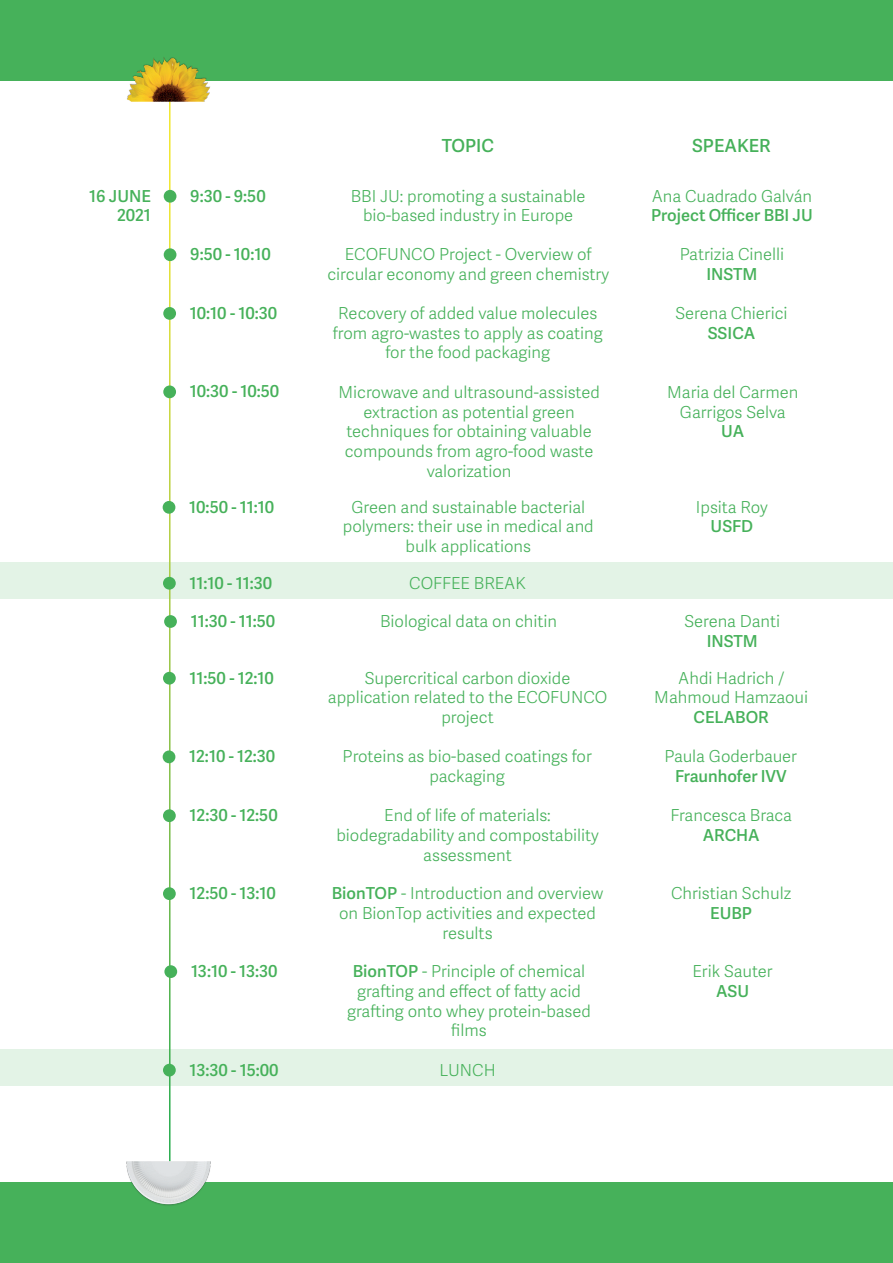
<style>
.page{position:relative;width:893px;height:1263px;background:#fff}
.page>*{position:absolute;margin:0;border:0;box-sizing:border-box;transform-origin:0 0}
.t1{font:600 18px "Adelle Sans ARA";color:#46b15a}
.t2{font:300 16.5px/19.8px "Adelle Sans ARA";color:#46b15a;text-align:center}
.t3{font:600 16.5px/19.8px "Adelle Sans ARA";color:#46b15a;text-align:right}
.s1{font-weight:600}
</style>
<div class="page">
<div style="left:0;top:0;width:893px;height:81px;background:#46b15a"></div>
<div style="left:0;top:1182px;width:893px;height:81px;background:#46b15a"></div>
<div style="left:0;top:562px;width:893px;height:37px;background:#e3f3e6"></div>
<hr style="left:169px;top:88px;width:2px;height:1093px;background:#fff">
<img style="left:127px;top:57px;width:83px;height:83px">
<img style="left:126px;top:1121px;width:85px;height:85px">
<div style="left:164px;top:190px;width:12px;height:13px;background:#46b15a;border-radius:50%"></div>
<div style="left:164px;top:248px;width:12px;height:13px;background:#46b15a;border-radius:50%"></div>
<div style="left:163px;top:307px;width:13px;height:13px;background:#46b15a;border-radius:50%"></div>
<div style="left:163px;top:385px;width:13px;height:13px;background:#46b15a;border-radius:50%"></div>
<div style="left:163px;top:501px;width:12px;height:13px;background:#46b15a;border-radius:50%"></div>
<div style="left:163px;top:577px;width:13px;height:13px;background:#46b15a;border-radius:50%"></div>
<div style="left:164px;top:615px;width:13px;height:13px;background:#46b15a;border-radius:50%"></div>
<div style="left:163px;top:672px;width:13px;height:12px;background:#46b15a;border-radius:50%"></div>
<div style="left:163px;top:750px;width:12px;height:13px;background:#46b15a;border-radius:50%"></div>
<div style="left:163px;top:809px;width:13px;height:13px;background:#46b15a;border-radius:50%"></div>
<div style="left:163px;top:887px;width:13px;height:13px;background:#46b15a;border-radius:50%"></div>
<div style="left:164px;top:965px;width:13px;height:13px;background:#46b15a;border-radius:50%"></div>
<div style="left:0;top:1049px;width:893px;height:37px;background:#e3f3e6"></div>
<div style="left:163px;top:1064px;width:13px;height:12px;background:#46b15a;border-radius:50%"></div>
<p class="t1" style="left:442px;top:134px;width:54px">TOPIC</p>
<p class="t1" style="left:692px;top:134px;width:80px">SPEAKER</p>
<p class="t3" style="left:89px;top:188px;width:63px">16 JUNE<br>2021</p>
<p class="t3" style="left:190px;top:188px;width:77px">9:30 - 9:50</p>
<p class="t2" style="left:351px;top:188px;width:236px">BBI JU: promoting a sustainable bio-based industry in Europe</p>
<p class="t2" style="left:652px;top:188px;width:162px">Ana Cuadrado Galván</p>
<p class="t3" style="left:651px;top:207px;width:163px">Project Officer BBI JU</p>
<p class="t3" style="left:190px;top:246px;width:82px">9:50 - 10:10</p>
<p class="t2" style="left:327px;top:246px;width:283px">ECOFUNCO Project - Overview of circular economy and green chemistry</p>
<p class="t2" style="left:680px;top:246px;width:106px">Patrizia Cinelli</p>
<p class="t3" style="left:706px;top:266px;width:53px">INSTM</p>
<p class="t3" style="left:190px;top:305px;width:89px">10:10 - 10:30</p>
<p class="t2" style="left:333px;top:305px;width:272px">Recovery of added value molecules from agro-wastes to apply as coating for the food packaging</p>
<p class="t2" style="left:675px;top:305px;width:114px">Serena Chierici</p>
<p class="t3" style="left:708px;top:325px;width:49px">SSICA</p>
<p class="t3" style="left:190px;top:383px;width:91px">10:30 - 10:50</p>
<p class="t3" style="left:189px;top:499px;width:87px">10:50 - 11:10</p>
<p class="t2" style="left:338px;top:384px;width:263px">Microwave and ultrasound-assisted extraction as potential green techniques for obtaining valuable compounds from agro-food waste valorization</p>
<p class="t2" style="left:667px;top:384px;width:133px">Maria del Carmen<br>Garrigos Selva</p>
<p class="t3" style="left:721px;top:423px;width:24px">UA</p>
<p class="t2" style="left:343px;top:498px;width:252px">Green and sustainable bacterial polymers: their use in medical and bulk applications</p>
<p class="t2" style="left:696px;top:498px;width:74px">Ipsita Roy</p>
<p class="t3" style="left:711px;top:518px;width:44px">USFD</p>
<p class="t3" style="left:190px;top:575px;width:84px">11:10 - 11:30</p>
<p class="t2" style="left:409px;top:575px;width:118px">COFFEE BREAK</p>
<p class="t3" style="left:191px;top:613px;width:86px">11:30 - 11:50</p>
<p class="t2" style="left:380px;top:613px;width:179px">Biological data on chitin</p>
<p class="t2" style="left:684px;top:613px;width:97px">Serena Danti</p>
<p class="t3" style="left:707px;top:633px;width:53px">INSTM</p>
<p class="t3" style="left:190px;top:669px;width:86px">11:50 - 12:10</p>
<p class="t2" style="left:328px;top:670px;width:281px">Supercritical carbon dioxide application related to the ECOFUNCO project</p>
<p class="t2" style="left:654px;top:670px;width:155px">Ahdi Hadrich /<br>Mahmoud Hamzaoui</p>
<p class="t3" style="left:694px;top:709px;width:77px">CELABOR</p>
<p class="t3" style="left:189px;top:748px;width:88px">12:10 - 12:30</p>
<p class="t2" style="left:343px;top:748px;width:251px">Proteins as bio-based coatings for packaging</p>
<p class="t2" style="left:665px;top:748px;width:134px">Paula Goderbauer</p>
<p class="t3" style="left:675px;top:768px;width:113px">Fraunhofer IVV</p>
<p class="t3" style="left:190px;top:807px;width:90px">12:30 - 12:50</p>
<p class="t2" style="left:336px;top:807px;width:264px">End of life of materials: biodegradability and compostability assessment</p>
<p class="t2" style="left:671px;top:807px;width:123px">Francesca Braca</p>
<p class="t3" style="left:703px;top:827px;width:58px">ARCHA</p>
<p class="t3" style="left:190px;top:885px;width:88px">12:50 - 13:10</p>
<p class="t2" style="left:332px;top:885px;width:273px"><span class="s1">BionTOP</span> - Introduction and overview on BionTop activities and expected results</p>
<p class="t2" style="left:671px;top:885px;width:122px">Christian Schulz</p>
<p class="t3" style="left:710px;top:905px;width:43px">EUBP</p>
<p class="t3" style="left:191px;top:963px;width:88px">13:10 - 13:30</p>
<p class="t2" style="left:347px;top:963px;width:245px"><span class="s1">BionTOP</span> - Principle of chemical grafting and effect of fatty acid grafting onto whey protein-based films</p>
<p class="t2" style="left:692px;top:963px;width:82px">Erik Sauter</p>
<p class="t3" style="left:716px;top:983px;width:34px">ASU</p>
<p class="t3" style="left:190px;top:1061px;width:91px">13:30 - 15:00</p>
<p class="t2" style="left:439px;top:1061px;width:58px">LUNCH</p>
</div>
